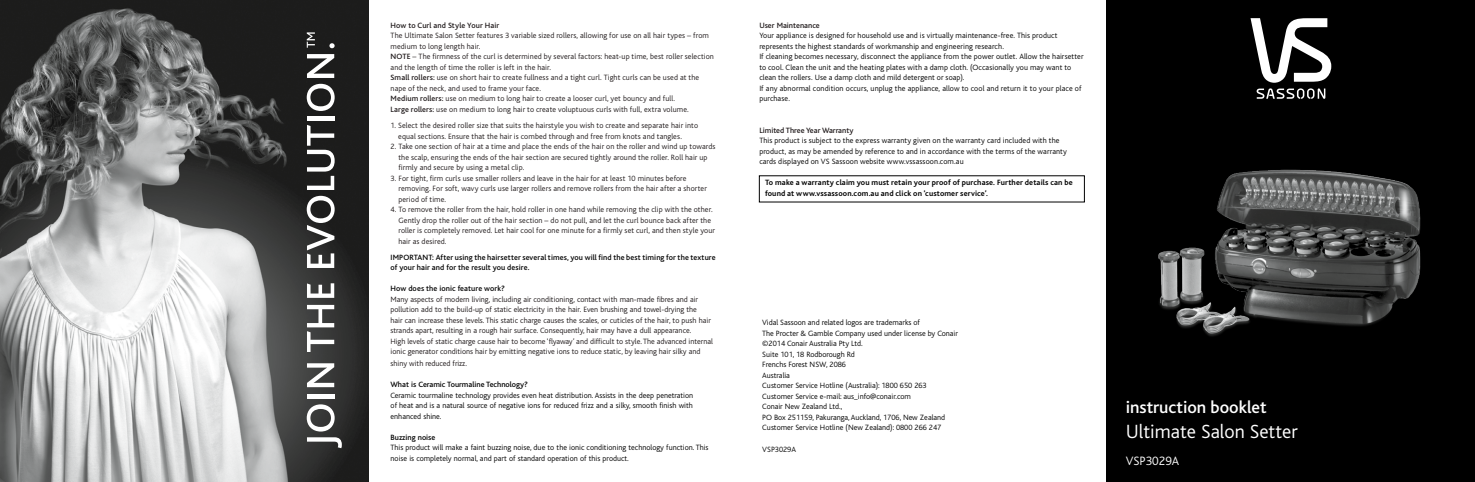
<style>
.page{position:relative;width:1475px;height:482px;background:#fff}
.page>*{position:absolute;margin:0;border:0;box-sizing:border-box;transform-origin:0 0}
.t1{font:300 20px "Bliss";color:#fff}
.t2{font:500 17.8px "Bliss";color:#fff}
.t3{font:300 12.7px "Bliss";color:#fff}
.t4{font:300 8px/10.5px "Bliss";letter-spacing:.01em;color:#1f191a}
.t5{font:300 8px/10.5px "Bliss";letter-spacing:.005em;color:#000}
.t6{font:500 8px/10.5px "Bliss";letter-spacing:.01em;color:#000}
.t7{font:700 8px/10.5px "Bliss";letter-spacing:.015em;color:#000}
.t8{font:500 8px "Bliss";color:#1f191a}
.s1{font-weight:500}
</style>
<div class="page">
<div style="left:1106px;top:0;width:368px;height:482px;background:#000"></div>
<svg style="left:1250px;top:18px;width:80px;height:81px"></svg>
<img style="left:0;top:0;width:369px;height:482px">
<svg style="left:307px;top:437px;width:35px;height:11px"></svg>
<svg style="left:307px;top:404px;width:27px;height:27px"></svg>
<hr style="left:307px;top:394px;width:27px;height:4px;background:#fff">
<svg style="left:307px;top:363px;width:27px;height:24px"></svg>
<svg style="left:307px;top:305px;width:27px;height:47px"></svg>
<svg style="left:307px;top:283px;width:27px;height:15px"></svg>
<svg style="left:307px;top:196px;width:27px;height:72px"></svg>
<svg style="left:307px;top:125px;width:27px;height:65px"></svg>
<hr style="left:307px;top:117px;width:27px;height:4px;background:#fff">
<svg style="left:307px;top:84px;width:27px;height:27px"></svg>
<svg style="left:307px;top:54px;width:27px;height:24px"></svg>
<svg style="left:329px;top:43px;width:5px;height:5px"></svg>
<svg style="left:307px;top:32px;width:8px;height:16px"></svg>
<img style="left:1158px;top:169px;width:263px;height:167px">
<p class="t8" style="left:390px;top:21px;width:110px">How to Curl and Style Your Hair</p>
<p class="t4" style="left:390px;top:31px;width:325px">The Ultimate Salon Setter features 3 variable sized rollers, allowing for use on all hair types – from medium to long length hair.<br><span class="s1">NOTE</span> – The firmness of the curl is determined by several factors: heat-up time, best roller selection and the length of time the roller is left in the hair.<br><span class="s1">Small rollers:</span> use on short hair to create fullness and a tight curl. Tight curls can be used at the nape of the neck, and used to frame your face.<br><span class="s1">Medium rollers:</span> use on medium to long hair to create a looser curl, yet bouncy and full.<br><span class="s1">Large rollers:</span> use on medium to long hair to create voluptuous curls with full, extra volume.</p>
<p class="t4" style="left:398px;top:120px;width:301px;text-indent:-8px">1. Select the desired roller size that suits the hairstyle you wish to create and separate hair into equal sections. Ensure that the hair is combed through and free from knots and tangles.</p>
<p class="t4" style="left:398px;top:141px;width:318px;text-indent:-8px">2. Take one section of hair at a time and place the ends of the hair on the roller and wind up towards the scalp, ensuring the ends of the hair section are secured tightly around the roller. Roll hair up firmly and secure by using a metal clip.</p>
<p class="t4" style="left:398px;top:173px;width:310px;text-indent:-8px">3. For tight, firm curls use smaller rollers and leave in the hair for at least 10 minutes before removing. For soft, wavy curls use larger rollers and remove rollers from the hair after a shorter period of time.</p>
<p class="t4" style="left:398px;top:204px;width:318px;text-indent:-8px">4. To remove the roller from the hair, hold roller in one hand while removing the clip with the other.<br>Gently drop the roller out of the hair section – do not pull, and let the curl bounce back after the roller is completely removed. Let hair cool for one minute for a firmly set curl, and then style your hair as desired.</p>
<p class="t6" style="left:390px;top:252px;width:326px">IMPORTANT: After using the hairsetter several times, you will find the best timing for the texture of your hair and for the result you desire.</p>
<p class="t6" style="left:390px;top:283px;width:116px">How does the ionic feature work?</p>
<p class="t4" style="left:390px;top:294px;width:324px">Many aspects of modern living, including air conditioning, contact with man-made fibres and air pollution add to the build-up of static electricity in the hair. Even brushing and towel-drying the<br>hair can increase these levels. This static charge causes the scales, or cuticles of the hair, to push hair strands apart, resulting in a rough hair surface. Consequently, hair may have a dull appearance.<br>High levels of static charge cause hair to become ‘flyaway’ and difficult to style. The advanced internal ionic generator conditions hair by emitting negative ions to reduce static, by leaving hair silky and</p>
<p class="t4" style="left:390px;top:358px;width:78px">shiny with reduced frizz.</p>
<p class="t6" style="left:390px;top:379px;width:139px">What is Ceramic Tourmaline Technology?</p>
<p class="t5" style="left:390px;top:390px;width:304px;text-align:justify">Ceramic tourmaline technology provides even heat distribution. Assists in the deep penetration of heat and is a natural source of negative ions for reduced frizz and a silky, smooth finish with enhanced shine.</p>
<p class="t6" style="left:390px;top:432px;width:46px">Buzzing noise</p>
<p class="t5" style="left:390px;top:442px;width:319px">This product will make a faint buzzing noise, due to the ionic conditioning technology function. This noise is completely normal, and part of standard operation of this product.</p>
<p class="t8" style="left:759px;top:21px;width:62px">User Maintenance</p>
<p class="t5" style="left:759px;top:31px;width:326px">Your appliance is designed for household use and is virtually maintenance-free. This product represents the highest standards of workmanship and engineering research.<br>If cleaning becomes necessary, disconnect the appliance from the power outlet. Allow the hairsetter to cool. Clean the unit and the heating plates with a damp cloth. (Occasionally you may want to clean the rollers. Use a damp cloth and mild detergent or soap).<br>If any abnormal condition occurs, unplug the appliance, allow to cool and return it to your place of purchase.</p>
<p class="t8" style="left:759px;top:126px;width:96px">Limited Three Year Warranty</p>
<p class="t5" style="left:759px;top:136px;width:309px">This product is subject to the express warranty given on the warranty card included with the product, as may be amended by reference to and in accordance with the terms of the warranty cards displayed on VS Sassoon website www.vssassoon.com.au</p>
<p class="t7" style="left:765px;top:178px;width:309px">To make a warranty claim you must retain your proof of purchase. Further details can be found at www.vssassoon.com.au and click on ‘customer service’.</p>
<p class="t5" style="left:762px;top:318px;width:197px">Vidal Sassoon and related logos are trademarks of<br>The Procter &amp; Gamble Company used under license by Conair ©2014 Conair Australia Pty Ltd.<br>Suite 101, 18 Rodborough Rd<br>Frenchs Forest NSW, 2086<br>Australia<br>Customer Service Hotline (Australia): 1800 650 263<br>Customer Service e-mail: aus_info@conair.com<br>Conair New Zealand Ltd.,<br>PO Box 251159, Pakuranga, Auckland, 1706, New Zealand Customer Service Hotline (New Zealand): 0800 266 247</p>
<p class="t5" style="left:762px;top:444px;width:35px">VSP3029A</p>
<h2 class="t2" style="left:1125px;top:398px;width:143px">instruction booklet</h2>
<h1 class="t1" style="left:1125px;top:421px;width:173px">Ultimate Salon Setter</h1>
<h3 class="t3" style="left:1125px;top:454px;width:55px">VSP3029A</h3>
</div>
